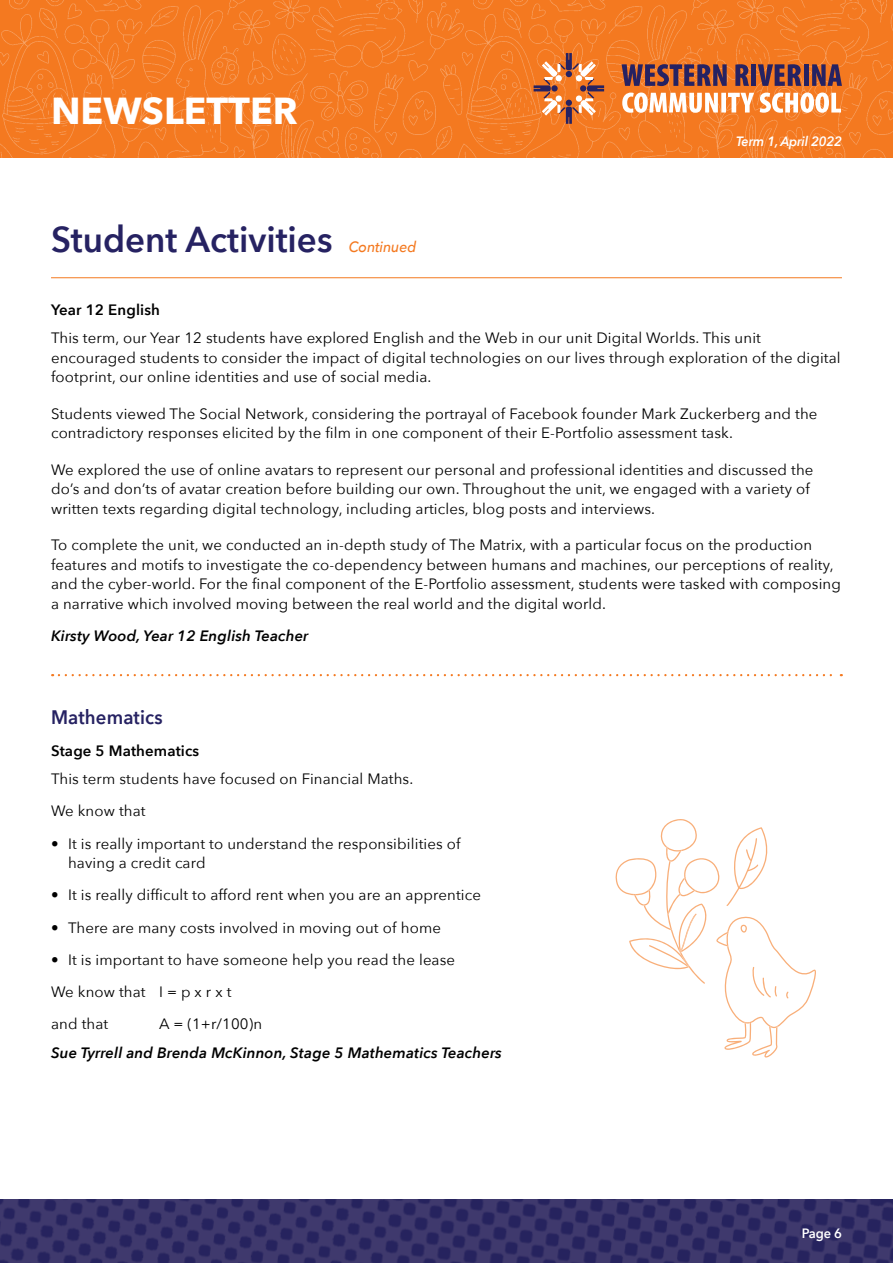
<style>
.page{position:relative;width:893px;height:1263px;background:#fff}
.page>*{position:absolute;margin:0;border:0;box-sizing:border-box;transform-origin:0 0}
.t1{font:700 37.5px "Avenir Next";color:#fff}
.t2{font:600 36px "Avenir Next";color:#262262}
.t3{font:600 19.5px "Avenir Next";letter-spacing:.01em;color:#262262;scale:.95 1}
.t4{font:15px/19.5px "Avenir Next";letter-spacing:.01em;color:#000}
.t5{font:italic 600 15px "Avenir Next";letter-spacing:.01em;color:#000}
.t6{font:600 15px "Avenir Next";letter-spacing:.01em;color:#000}
.t7{font:italic 500 15px "Avenir Next";letter-spacing:-.01em;color:#f47920;scale:.95 1}
.t8{font:italic 600 13.5px "Avenir Next";letter-spacing:-.01em;color:#fff;scale:.95 1}
.t9{font:600 13.5px "Avenir Next";color:#fff;scale:.95 1}
</style>
<div class="page">
<img style="left:0;top:1200px;width:893px;height:63px">
<img style="left:0;top:0;width:893px;height:157px">
<svg style="left:622px;top:93px;width:219px;height:20px"></svg>
<svg style="left:534px;top:53px;width:70px;height:71px;background:#dc834a"></svg>
<svg style="left:622px;top:64px;width:105px;height:22px;background:#77464a"></svg>
<svg style="left:735px;top:64px;width:14px;height:22px"></svg>
<div style="left:751px;top:64px;width:5px;height:22px;background:#262262"></div>
<svg style="left:758px;top:64px;width:43px;height:22px"></svg>
<div style="left:803px;top:64px;width:5px;height:22px;background:#262262"></div>
<svg style="left:812px;top:64px;width:30px;height:22px"></svg>
<hr style="left:51px;top:277px;width:791px;height:1px;background:#f47920">
<svg style="left:59px;top:674px;width:783px;height:2px"></svg>
<svg style="left:615px;top:819px;width:201px;height:238px"></svg>
<h1 class="t1" style="left:51px;top:78px;width:248px">NEWSLETTER</h1>
<h2 class="t2" style="left:51px;top:209px;width:283px">Student Activities</h2>
<p class="t7" style="left:349px;top:234px;width:72px">Continued</p>
<p class="t8" style="left:736px;top:130px;width:113px">Term 1, April 2022</p>
<p class="t6" style="left:51px;top:297px;width:110px">Year 12 English</p>
<p class="t4" style="left:51px;top:327px;width:791px">This term, our Year 12 students have explored English and the Web in our unit Digital Worlds. This unit encouraged students to consider the impact of digital technologies on our lives through exploration of the digital footprint, our online identities and use of social media.</p>
<p class="t4" style="left:51px;top:403px;width:768px">Students viewed The Social Network, considering the portrayal of Facebook founder Mark Zuckerberg and the contradictory responses elicited by the film in one component of their E-Portfolio assessment task.</p>
<p class="t4" style="left:51px;top:459px;width:764px">We explored the use of online avatars to represent our personal and professional identities and discussed the do’s and don’ts of avatar creation before building our own. Throughout the unit, we engaged with a variety of written texts regarding digital technology, including articles, blog posts and interviews.</p>
<p class="t4" style="left:51px;top:534px;width:791px">To complete the unit, we conducted an in-depth study of The Matrix, with a particular focus on the production features and motifs to investigate the co-dependency between humans and machines, our perceptions of reality, and the cyber-world. For the final component of the E-Portfolio assessment, students were tasked with composing a narrative which involved moving between the real world and the digital world.</p>
<p class="t5" style="left:51px;top:623px;width:259px">Kirsty Wood, Year 12 English Teacher</p>
<h3 class="t3" style="left:51px;top:700px;width:119px">Mathematics</h3>
<p class="t6" style="left:51px;top:738px;width:150px">Stage 5 Mathematics</p>
<p class="t4" style="left:51px;top:762px;width:364px;line-height:32.2px">This term students have focused on Financial Maths.<br>We know that</p>
<p class="t4" style="left:68px;top:833px;width:394px;text-indent:-17px">• It is really important to understand the responsibilities of having a credit card</p>
<p class="t4" style="left:51px;top:885px;width:431px">• It is really difficult to afford rent when you are an apprentice</p>
<p class="t4" style="left:51px;top:917px;width:391px">• There are many costs involved in moving out of home</p>
<p class="t4" style="left:51px;top:943px;width:406px;line-height:32.2px">• It is important to have someone help you read the lease<br>We know that I = p x r x t<br>and that</p>
<p class="t4" style="left:159px;top:1014px;width:105px">A = (1+r/100)n</p>
<p class="t5" style="left:51px;top:1039px;width:452px">Sue Tyrrell and Brenda McKinnon, Stage 5 Mathematics Teachers</p>
<p class="t9" style="left:802px;top:1221px;width:44px">Page 6</p>
</div>
